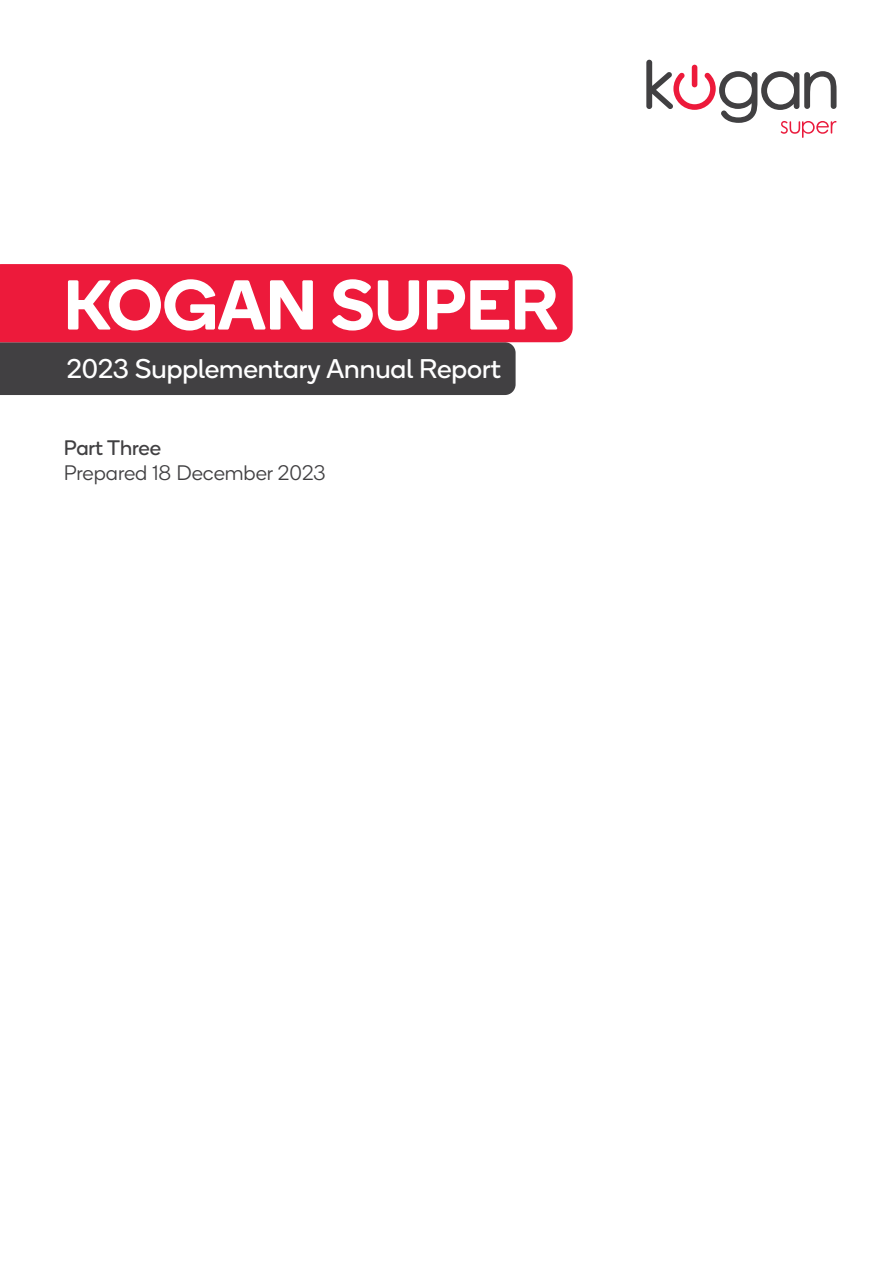
<style>
.page{position:relative;width:893px;height:1263px;background:#fff}
.page>*{position:absolute;margin:0;border:0;box-sizing:border-box;transform-origin:0 0}
.t1{font:600 70.35px "Boing";color:#fff}
.t2{font:27px "Boing";color:#fff}
.t3{font:300 21px "Boing";color:#414042}
.t4{font:21px "Boing";color:#414042}
</style>
<div class="page">
<svg style="left:0;top:264px;width:573px;height:131px;background:#af3146"></svg>
<svg style="left:646px;top:60px;width:191px;height:78px"></svg>
<h1 class="t1" style="left:64px;top:256px;width:496px">KOGAN SUPER</h1>
<p class="t2" style="left:67px;top:351px;width:436px">2023 Supplementary Annual Report</p>
<p class="t4" style="left:64px;top:434px;width:99px">Part Three</p>
<p class="t3" style="left:64px;top:460px;width:263px">Prepared 18 December 2023</p>
</div>
